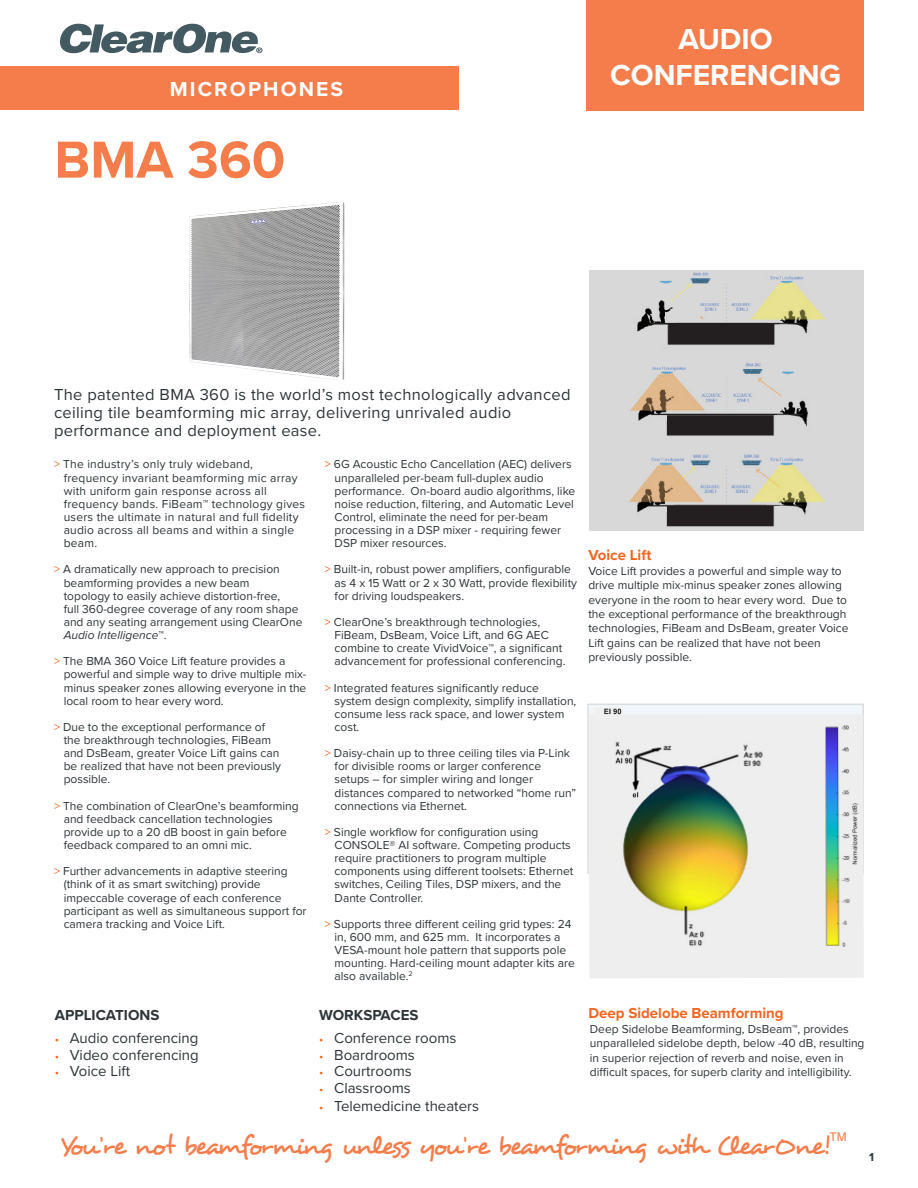
<style>
.page{position:relative;width:918px;height:1188px;background:#fff}
.page>*{position:absolute;margin:0;border:0;box-sizing:border-box;transform-origin:0 0}
.t1{font:700 54px "Proxima Nova";color:#f47d4b}
.t2{font:700 30px/36px "Proxima Nova";color:#fff;text-align:center}
.t3{font:27px "Desyrel";letter-spacing:-.09em;color:#f47d4b}
.t4{font:700 21px "Proxima Nova";letter-spacing:.1em;color:#fff}
.t5{font:16.5px/18px "Proxima Nova";letter-spacing:.02em;color:#2e3538}
.t6{font:15px "Proxima Nova";color:#2e3538}
.Paragraph_grtr_than{font:700 15px "Proxima Nova";color:#f06623}
.Paragraph_Style_1{font:700 15px "Proxima Nova";color:#2e3538}
.Paragraph_grtr_than-2{font:12px/13.2px "Proxima Nova";color:#2e3538}
.Paragraph_grtr_than-3{font:12px/13.2px "Proxima Nova";letter-spacing:.02em;color:#2e3538}
.Parag_No_Indent_real{font:12px/14.4px "Proxima Nova";color:#2e3538}
.t7{font:12px "Swiss 721 BT";color:#f47d4b}
.t8{font:700 12px "Proxima Nova";color:#2e3538}
.s1{color:#f06623}
.s2{font-style:italic}
.s3{font-size:12px;color:#f06623}
</style>
<div class="page">
<div style="left:588px;top:704px;width:275px;height:169px;background:#f1f6fa"></div>
<div style="left:587px;top:0;width:277px;height:110px;background:#f47d4b"></div>
<div style="left:0;top:66px;width:459px;height:44px;background:#f47d4b"></div>
<svg style="left:60px;top:24px;width:203px;height:29px"></svg>
<img style="left:589px;top:714px;width:275px;height:264px">
<img style="left:590px;top:270px;width:274px;height:260px">
<img style="left:593px;top:708px;width:30px;height:11px">
<img style="left:189px;top:201px;width:156px;height:179px">
<p class="t4" style="left:170px;top:74px;width:175px">MICROPHONES</p>
<p class="t1" style="left:54px;top:119px;width:232px">BMA 360</p>
<p class="t2" style="left:610px;top:20px;width:232px">AUDIO<br>CONFERENCING</p>
<p class="t5" style="left:54px;top:384px;width:518px">The patented BMA 360 is the world’s most technologically advanced ceiling tile beamforming mic array, delivering unrivaled audio performance and deployment ease.</p>
<p class="Paragraph_grtr_than-3" style="left:64px;top:457px;width:243px;text-indent:-10px"><span class="s1">&gt;</span> The industry’s only truly wideband, frequency invariant beamforming mic array with uniform gain response across all frequency bands. FiBeam™ technology gives users the ultimate in natural and full fidelity audio across all beams and within a single beam.</p>
<p class="Paragraph_grtr_than-2" style="left:64px;top:562px;width:240px;text-indent:-10px"><span class="s1">&gt;</span> A dramatically new approach to precision beamforming provides a new beam<br>topology to easily achieve distortion-free,<br>full 360-degree coverage of any room shape and any seating arrangement using ClearOne <span class="s2">Audio Intelligence</span>™.</p>
<p class="Paragraph_grtr_than-2" style="left:64px;top:654px;width:244px;text-indent:-10px"><span class="s1">&gt;</span> The BMA 360 Voice Lift feature provides a powerful and simple way to drive multiple mix&shy;minus speaker zones allowing everyone in the local room to hear every word.</p>
<p class="Paragraph_grtr_than-2" style="left:64px;top:720px;width:219px;text-indent:-10px"><span class="s1">&gt;</span> Due to the exceptional performance of the breakthrough technologies, FiBeam and DsBeam, greater Voice Lift gains can be realized that have not been previously possible.</p>
<p class="Paragraph_grtr_than-2" style="left:64px;top:799px;width:237px;text-indent:-10px"><span class="s1">&gt;</span> The combination of ClearOne’s beamforming and feedback cancellation technologies provide up to a 20 dB boost in gain before feedback compared to an omni mic.</p>
<p class="Paragraph_grtr_than-2" style="left:64px;top:864px;width:244px;text-indent:-10px"><span class="s1">&gt;</span> Further advancements in adaptive steering (think of it as smart switching) provide impeccable coverage of each conference participant as well as simultaneous support for camera tracking and Voice Lift.</p>
<p class="Paragraph_Style_1" style="left:55px;top:1004px;width:106px">APPLICATIONS</p>
<p class="t6" style="left:55px;top:1027px;width:145px"><span class="s3">•</span> Audio conferencing</p>
<p class="t6" style="left:55px;top:1044px;width:146px"><span class="s3">•</span> Video conferencing</p>
<p class="t6" style="left:55px;top:1060px;width:77px"><span class="s3">•</span> Voice Lift</p>
<p class="Paragraph_grtr_than-2" style="left:335px;top:457px;width:242px;text-indent:-10px"><span class="s1">&gt;</span> 6G Acoustic Echo Cancellation (AEC) delivers unparalleled per-beam full-duplex audio performance. On-board audio algorithms, like noise reduction, filtering, and Automatic Level Control, eliminate the need for per-beam processing in a DSP mixer - requiring fewer DSP mixer resources.</p>
<p class="Paragraph_grtr_than-2" style="left:335px;top:562px;width:244px;text-indent:-10px"><span class="s1">&gt;</span> Built-in, robust power amplifiers, configurable as 4 x 15 Watt or 2 x 30 Watt, provide flexibility for driving loudspeakers.</p>
<p class="Paragraph_grtr_than-2" style="left:335px;top:615px;width:232px;text-indent:-10px"><span class="s1">&gt;</span> ClearOne’s breakthrough technologies, FiBeam, DsBeam, Voice Lift, and 6G AEC combine to create VividVoice™, a significant advancement for professional conferencing.</p>
<p class="Paragraph_grtr_than-2" style="left:335px;top:680px;width:243px;text-indent:-10px"><span class="s1">&gt;</span> Integrated features significantly reduce system design complexity, simplify installation, consume less rack space, and lower system cost.</p>
<p class="Paragraph_grtr_than-2" style="left:335px;top:746px;width:243px;text-indent:-10px"><span class="s1">&gt;</span> Daisy-chain up to three ceiling tiles via P-Link for divisible rooms or larger conference setups – for simpler wiring and longer distances compared to networked “home run” connections via Ethernet.</p>
<p class="Paragraph_grtr_than-2" style="left:335px;top:825px;width:240px;text-indent:-10px"><span class="s1">&gt;</span> Single workflow for configuration using CONSOLE® AI software. Competing products require practitioners to program multiple components using different toolsets: Ethernet switches, Ceiling Tiles, DSP mixers, and the Dante Controller.</p>
<p class="Paragraph_grtr_than-2" style="left:335px;top:917px;width:242px;text-indent:-10px"><span class="s1">&gt;</span> Supports three different ceiling grid types: 24 in, 600 mm, and 625 mm. It incorporates a VESA-mount hole pattern that supports pole mounting. Hard-ceiling mount adapter kits are also available.<sup>2</sup></p>
<p class="Paragraph_Style_1" style="left:319px;top:1004px;width:101px">WORKSPACES</p>
<p class="t6" style="left:319px;top:1027px;width:139px"><span class="s3">•</span> Conference rooms</p>
<p class="t6" style="left:319px;top:1044px;width:97px"><span class="s3">•</span> Boardrooms</p>
<p class="t6" style="left:319px;top:1060px;width:94px"><span class="s3">•</span> Courtrooms</p>
<p class="t6" style="left:319px;top:1077px;width:93px"><span class="s3">•</span> Classrooms</p>
<p class="t6" style="left:319px;top:1095px;width:161px"><span class="s3">•</span> Telemedicine theaters</p>
<p class="Paragraph_grtr_than" style="left:588px;top:544px;width:64px">Voice Lift</p>
<p class="Paragraph_grtr_than-2" style="left:588px;top:563px;width:262px;line-height:14.4px">Voice Lift provides a powerful and simple way to drive multiple mix-minus speaker zones allowing everyone in the room to hear every word. Due to the exceptional performance of the breakthrough technologies, FiBeam and DsBeam, greater Voice Lift gains can be realized that have not been previously possible.</p>
<p class="Paragraph_grtr_than" style="left:588px;top:1002px;width:197px">Deep Sidelobe Beamforming</p>
<p class="Parag_No_Indent_real" style="left:590px;top:1021px;width:276px">Deep Sidelobe Beamforming, DsBeam™, provides unparalleled sidelobe depth, below -40 dB, resulting in superior rejection of reverb and noise, even in difficult spaces, for superb clarity and intelligibility.</p>
<h3 class="t3" style="left:60px;top:1128px;width:771px">You’re not beamforming unless you’re beamforming with ClearOne!</h3>
<p class="t7" style="left:830px;top:1129px;width:18px">TM</p>
<p class="t8" style="left:869px;top:1148px;width:6px">1</p>
</div>
